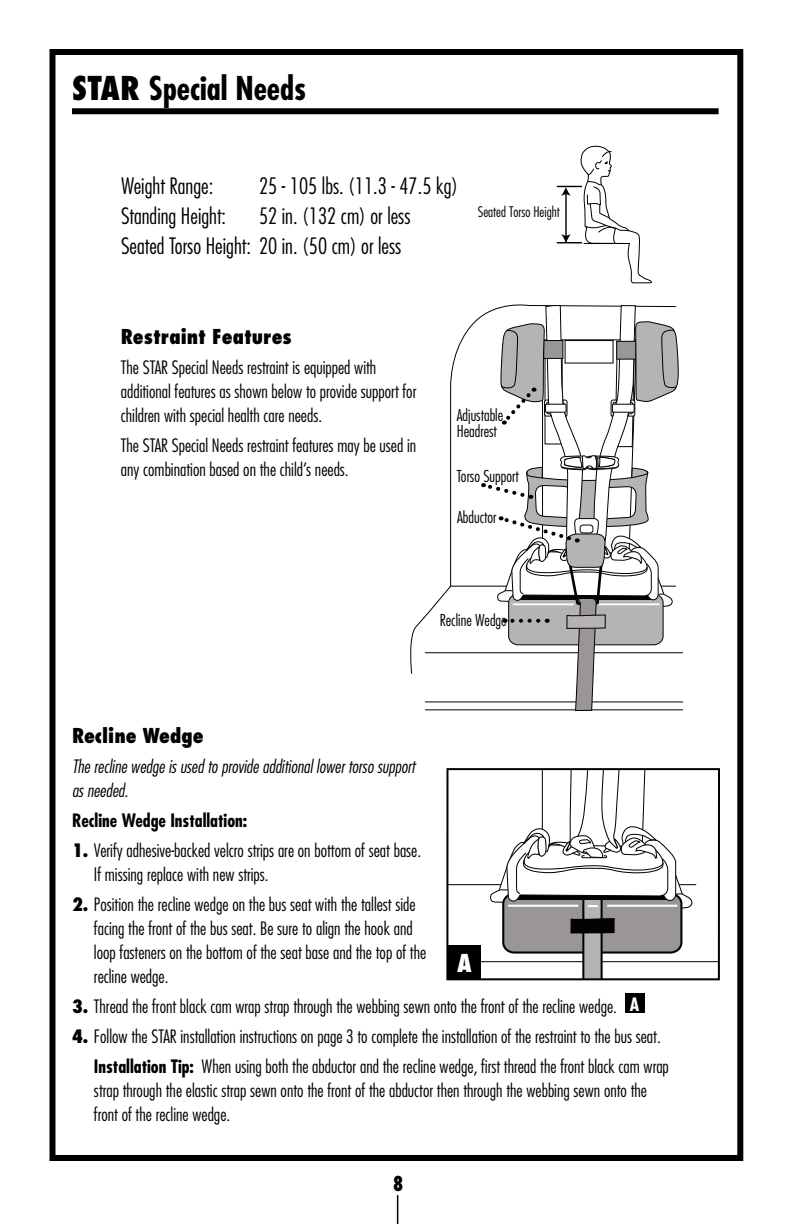
<style>
.page{position:relative;width:792px;height:1224px;background:#fff}
.page>*{position:absolute;margin:0;border:0;box-sizing:border-box;transform-origin:0 0}
.t1{font:700 condensed 32px "Futura";color:#000}
.t2{font:800 condensed 24px "Futura";color:#fff}
.t3{font:300 condensed 22px/30px "Futura";color:#000}
.t4{font:800 condensed 20px "Futura";color:#000}
.t5{font:800 condensed 20px "Futura";color:#000;scale:.84 1}
.t6{font:300 condensed 18px/24px "Futura";color:#000}
.t7{font:italic 300 condensed 18px/24px "Futura";color:#000}
.t8{font:700 condensed 18px "Futura";color:#000}
.t9{font:300 condensed 16px/16px "Futura";color:#000}
.t10{font:300 condensed 14.2px "Futura";color:#010101}
.s1{font-weight:800}
.s2{font-weight:700}
</style>
<div class="page">
<div style="left:50px;top:49px;width:693px;height:1112px;border:6px solid #000"></div>
<div style="left:72px;top:108px;width:647px;height:6px;background:#000"></div>
<svg style="left:397px;top:1195px;width:1px;height:29px"></svg>
<hr style="left:447px;top:961px;width:272px;height:1px;background:#020202">
<svg style="left:449px;top:771px;width:248px;height:206px"></svg>
<div style="left:446px;top:768px;width:274px;height:212px;border:2px solid #000"></div>
<div style="left:447px;top:945px;width:34px;height:34px;background:#000"></div>
<div style="left:625px;top:993px;width:20px;height:20px;background:#000"></div>
<svg style="left:557px;top:146px;width:95px;height:137px"></svg>
<hr style="left:584px;top:243px;width:45px;height:1px;background:#000">
<svg style="left:450px;top:304px;width:79px;height:283px"></svg>
<svg style="left:410px;top:585px;width:42px;height:89px"></svg>
<hr style="left:425px;top:652px;width:258px;height:1px;background:#020202">
<hr style="left:425px;top:702px;width:258px;height:1px;background:#020202">
<hr style="left:425px;top:709px;width:258px;height:1px;background:#020202">
<svg style="left:482px;top:305px;width:197px;height:406px"></svg>
<h1 class="t1" style="left:72px;top:69px;width:236px"><span class="s1">STAR</span> Special Needs</h1>
<p class="t3" style="left:121px;top:171px;width:94px">Weight Range:</p>
<p class="t3" style="left:259px;top:171px;width:201px">25 - 105 lbs. (11.3 - 47.5 kg)</p>
<p class="t3" style="left:121px;top:201px;width:107px">Standing Height:</p>
<p class="t3" style="left:121px;top:201px;width:291px;text-indent:138px">52 in. (132 cm) or less<br>Seated Torso Height: 20 in. (50 cm) or less</p>
<p class="t10" style="left:478px;top:204px;width:83px">Seated Torso Height</p>
<p class="t4" style="left:121px;top:324px;width:172px">Restraint Features</p>
<p class="t6" style="left:121px;top:355px;width:297px">The STAR Special Needs restraint is equipped with additional features as shown below to provide support for children with special health care needs.</p>
<p class="t6" style="left:121px;top:433px;width:297px">The STAR Special Needs restraint features may be used in any combination based on the child’s needs.</p>
<p class="t9" style="left:457px;top:407px;width:48px">Adjustable<br>Headrest</p>
<p class="t9" style="left:457px;top:468px;width:64px">Torso Support</p>
<p class="t9" style="left:457px;top:509px;width:41px">Abductor</p>
<p class="t9" style="left:440px;top:613px;width:69px">Recline Wedge</p>
<p class="t4" style="left:72px;top:723px;width:133px">Recline Wedge</p>
<p class="t7" style="left:72px;top:755px;width:345px">The recline wedge is used to provide additional lower torso support as needed.</p>
<p class="t8" style="left:72px;top:810px;width:177px">Recline Wedge Installation:</p>
<p class="t6" style="left:94px;top:839px;width:329px;text-indent:-22px"><span class="s1">1.</span> Verify adhesive-backed velcro strips are on bottom of seat base.<br>If missing replace with new strips.</p>
<p class="t6" style="left:94px;top:893px;width:334px;text-indent:-22px"><span class="s1">2.</span> Position the recline wedge on the bus seat with the tallest side facing the front of the bus seat. Be sure to align the hook and loop fasteners on the bottom of the seat base and the top of the recline wedge.</p>
<p class="t6" style="left:72px;top:995px;width:569px"><span class="s1">3.</span> Thread the front black cam wrap strap through the webbing sewn onto the front of the recline wedge. <sup>A</sup></p>
<p class="t6" style="left:94px;top:1022px;width:576px;line-height:30px;text-indent:-22px"><span class="s1">4.</span> Follow the STAR installation instructions on page 3 to complete the installation of the restraint to the bus seat.<br><span class="s2">Installation Tip:</span> When using both the abductor and the recline wedge, first thread the front black cam wrap</p>
<p class="t6" style="left:94px;top:1079px;width:555px">strap through the elastic strap sewn onto the front of the abductor then through the webbing sewn onto the front of the recline wedge.</p>
<h2 class="t2" style="left:457px;top:948px;width:16px">A</h2>
<p class="t5" style="left:393px;top:1171px;width:14px">8</p>
</div>
